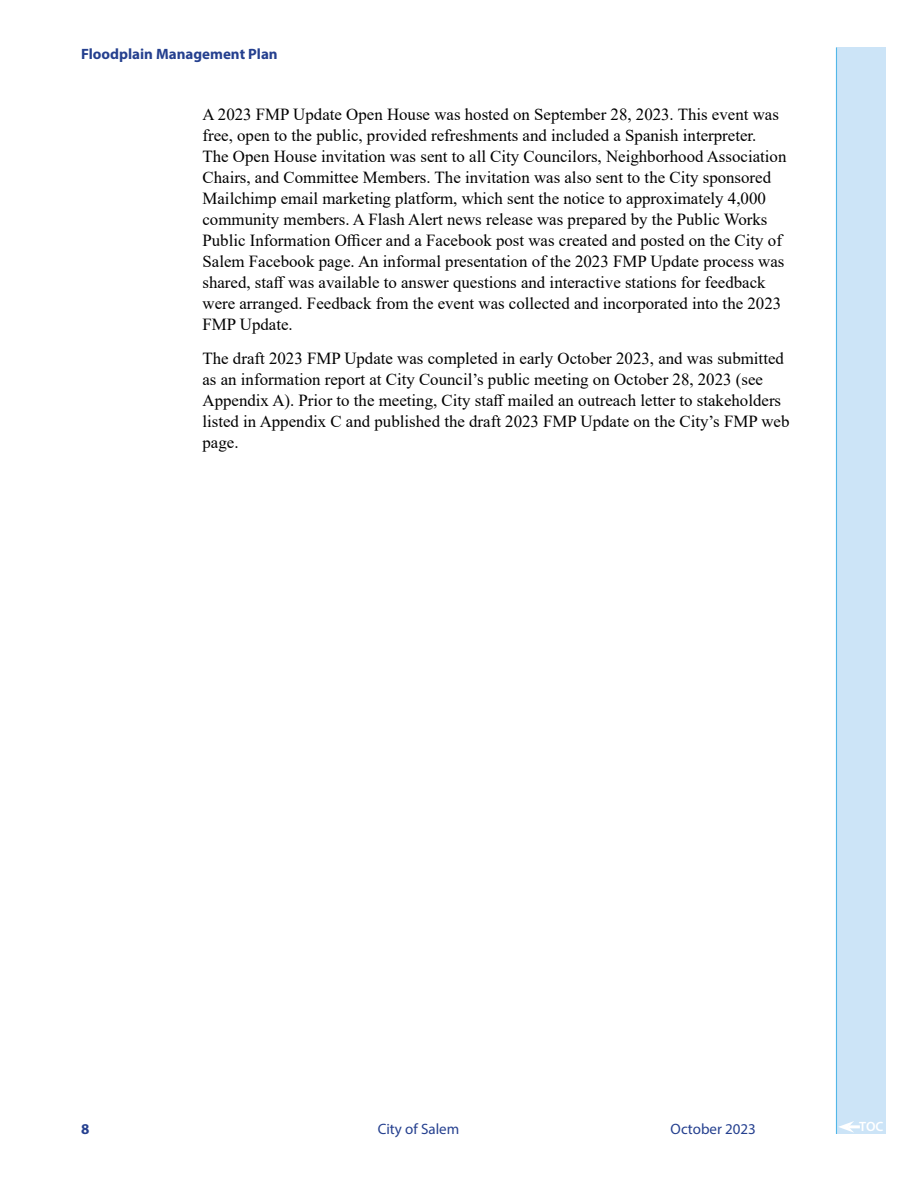
<style>
.page{position:relative;width:918px;height:1188px;background:#fff}
.page>*{position:absolute;margin:0;border:0;box-sizing:border-box;transform-origin:0 0}
.t1{font:16.8px/21px "Times New Roman";color:#000}
.t2{font:700 15px "Myriad Pro";color:#25408f}
.t3{font:15px "Myriad Pro";color:#25408f}
.t4{font:600 13.5px "Myriad Pro";color:#fff}
</style>
<div class="page">
<div style="left:836px;top:48px;width:50px;height:1086px;background:#cce4f7"></div>
<hr style="left:836px;top:48px;width:1px;height:1086px;background:#53b7e8">
<svg style="left:838px;top:1121px;width:22px;height:12px"></svg>
<p class="t2" style="left:81px;top:44px;width:198px">Floodplain Management Plan</p>
<p class="t1" style="left:202px;top:103px;width:585px">A 2023 FMP Update Open House was hosted on September 28, 2023. This event was free, open to the public, provided refreshments and included a Spanish interpreter.<br>The Open House invitation was sent to all City Councilors, Neighborhood Association Chairs, and Committee Members. The invitation was also sent to the City sponsored Mailchimp email marketing platform, which sent the notice to approximately 4,000 community members. A Flash Alert news release was prepared by the Public Works Public Information Officer and a Facebook post was created and posted on the City of Salem Facebook page. An informal presentation of the 2023 FMP Update process was shared, staff was available to answer questions and interactive stations for feedback were arranged. Feedback from the event was collected and incorporated into the 2023<br>FMP Update.</p>
<p class="t1" style="left:202px;top:347px;width:589px">The draft 2023 FMP Update was completed in early October 2023, and was submitted as an information report at City Council’s public meeting on October 28, 2023 (see Appendix A). Prior to the meeting, City staff mailed an outreach letter to stakeholders listed in Appendix C and published the draft 2023 FMP Update on the City’s FMP web page.</p>
<p class="t2" style="left:81px;top:1119px;width:10px">8</p>
<p class="t3" style="left:378px;top:1120px;width:83px">City of Salem</p>
<p class="t3" style="left:671px;top:1120px;width:87px">October 2023</p>
<p class="t4" style="left:859px;top:1118px;width:26px">TOC</p>
</div>
